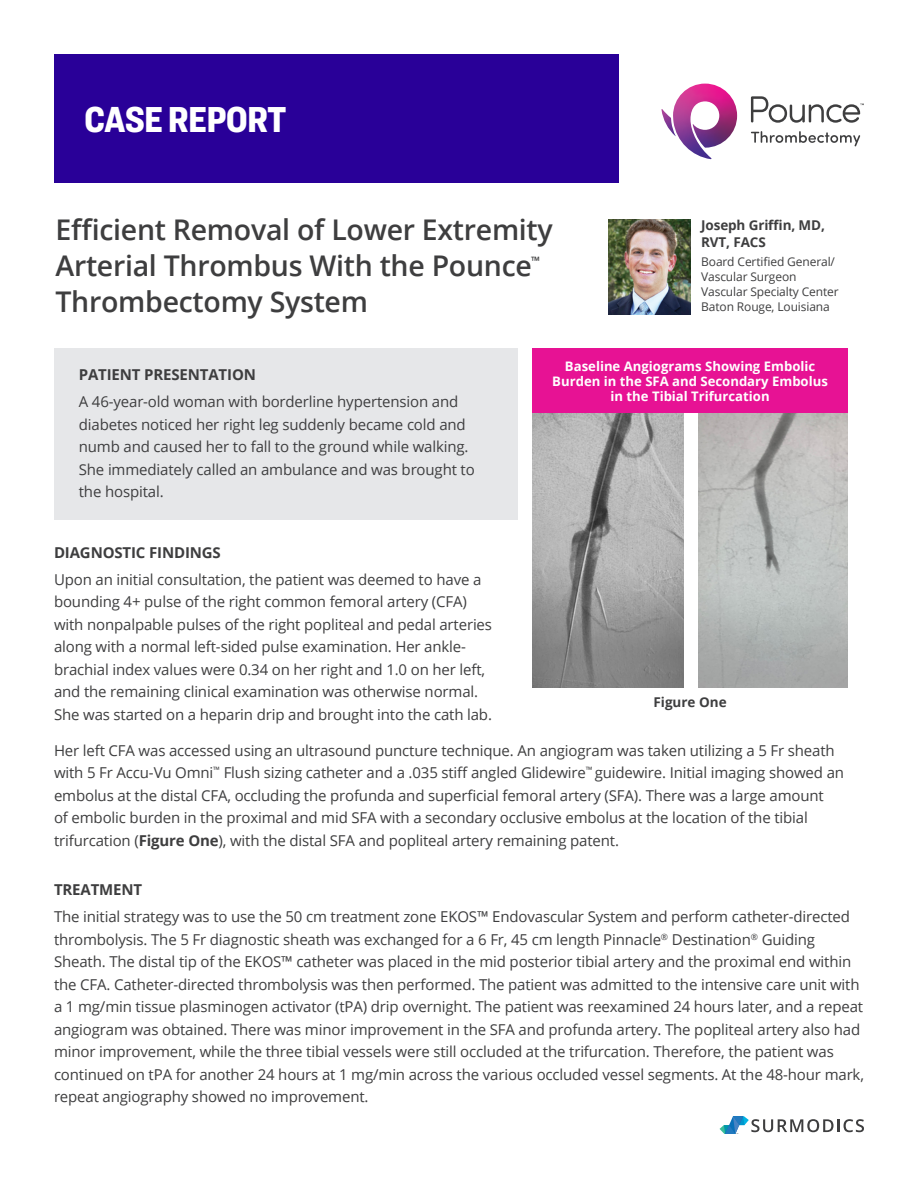
<style>
.page{position:relative;width:918px;height:1188px;background:#fff}
.page>*{position:absolute;margin:0;border:0;box-sizing:border-box;transform-origin:0 0}
.Body_text{font:900 37.5px "Ringside Condensed";letter-spacing:-.02em;color:#fff}
.Headline{font:600 28.5px/36px "Open Sans";letter-spacing:-.01em;color:#3e3e3f}
.Body_text-2{font:15px/22.5px "Open Sans";letter-spacing:-.01em;color:#3e3e3f}
.Section_Header{font:700 15px "Open Sans";letter-spacing:-.01em;color:#3e3e3f}
.Physician_name{font:700 13.5px/16.5px "Open Sans";letter-spacing:-.01em;color:#3e3e3f}
.Photo_Titles{font:700 13.5px "Open Sans";color:#3e3e3f}
.Photo_Titles-2{font:700 13.2px/15px "Open Sans";color:#fff;text-align:center}
.Physician_Info{font:12px/15px "Open Sans";letter-spacing:-.01em;color:#3e3e3f}
.Headline-2{font:600 11.55px "Open Sans";color:#3e3e3f}
.s1{font-weight:700}
</style>
<div class="page">
<div style="left:54px;top:348px;width:463px;height:171px;background:#e6e7e9"></div>
<svg style="left:720px;top:1116px;width:144px;height:18px"></svg>
<div style="left:54px;top:54px;width:565px;height:128px;background:#290098"></div>
<svg style="left:662px;top:84px;width:75px;height:75px"></svg>
<svg style="left:751px;top:131px;width:109px;height:15px"></svg>
<svg style="left:751px;top:96px;width:113px;height:27px"></svg>
<img style="left:608px;top:220px;width:82px;height:94px">
<img style="left:532px;top:413px;width:152px;height:274px">
<img style="left:699px;top:413px;width:149px;height:274px">
<div style="left:532px;top:348px;width:316px;height:65px;background:#e71294"></div>
<p class="Body_text" style="left:84px;top:92px;width:204px">CASE REPORT</p>
<p class="Headline" style="left:55px;top:211px;width:499px">Efficient Removal of Lower Extremity<br>Arterial Thrombus With the Pounce</p>
<p class="Headline-2" style="left:531px;top:252px;width:10px">™</p>
<p class="Headline" style="left:55px;top:283px;width:314px">Thrombectomy System</p>
<p class="Physician_name" style="left:701px;top:217px;width:125px">Joseph Griffin, MD,<br>RVT, FACS</p>
<p class="Physician_Info" style="left:701px;top:254px;width:135px">Board Certified General/<br>Vascular Surgeon</p>
<p class="Physician_Info" style="left:701px;top:284px;width:139px">Vascular Specialty Center</p>
<p class="Physician_Info" style="left:701px;top:299px;width:130px">Baton Rouge, Louisiana</p>
<p class="Section_Header" style="left:79px;top:364px;width:179px">PATIENT PRESENTATION</p>
<p class="Body_text-2" style="left:79px;top:390px;width:398px">A 46-year-old woman with borderline hypertension and diabetes noticed her right leg suddenly became cold and numb and caused her to fall to the ground while walking.<br>She immediately called an ambulance and was brought to the hospital.</p>
<p class="Photo_Titles-2" style="left:565px;top:358px;width:252px">Baseline Angiograms Showing Embolic</p>
<p class="Photo_Titles-2" style="left:552px;top:373px;width:277px">Burden in the SFA and Secondary Embolus in the Tibial Trifurcation</p>
<p class="Section_Header" style="left:54px;top:542px;width:168px">DIAGNOSTIC FINDINGS</p>
<p class="Body_text-2" style="left:54px;top:568px;width:440px">Upon an initial consultation, the patient was deemed to have a bounding 4+ pulse of the right common femoral artery (CFA) with nonpalpable pulses of the right popliteal and pedal arteries along with a normal left-sided pulse examination. Her ankle&shy;brachial index values were 0.34 on her right and 1.0 on her left, and the remaining clinical examination was otherwise normal.<br>She was started on a heparin drip and brought into the cath lab.</p>
<p class="Body_text-2" style="left:54px;top:739px;width:792px">Her left CFA was accessed using an ultrasound puncture technique. An angiogram was taken utilizing a 5 Fr sheath with 5 Fr Accu-Vu Omni<sup>™</sup> Flush sizing catheter and a .035 stiff angled Glidewire<sup>™</sup> guidewire. Initial imaging showed an embolus at the distal CFA, occluding the profunda and superficial femoral artery (SFA). There was a large amount<br>of embolic burden in the proximal and mid SFA with a secondary occlusive embolus at the location of the tibial trifurcation (<span class="s1">Figure One</span>), with the distal SFA and popliteal artery remaining patent.</p>
<p class="Photo_Titles" style="left:654px;top:692px;width:75px">Figure One</p>
<p class="Section_Header" style="left:54px;top:879px;width:90px">TREATMENT</p>
<p class="Body_text-2" style="left:54px;top:905px;width:812px">The initial strategy was to use the 50 cm treatment zone EKOS™ Endovascular System and perform catheter-directed thrombolysis. The 5 Fr diagnostic sheath was exchanged for a 6 Fr, 45 cm length Pinnacle<sup>®</sup> Destination<sup>®</sup> Guiding Sheath. The distal tip of the EKOS™ catheter was placed in the mid posterior tibial artery and the proximal end within the CFA. Catheter-directed thrombolysis was then performed. The patient was admitted to the intensive care unit with a 1 mg/min tissue plasminogen activator (tPA) drip overnight. The patient was reexamined 24 hours later, and a repeat angiogram was obtained. There was minor improvement in the SFA and profunda artery. The popliteal artery also had minor improvement, while the three tibial vessels were still occluded at the trifurcation. Therefore, the patient was continued on tPA for another 24 hours at 1 mg/min across the various occluded vessel segments. At the 48-hour mark, repeat angiography showed no improvement.</p>
</div>
